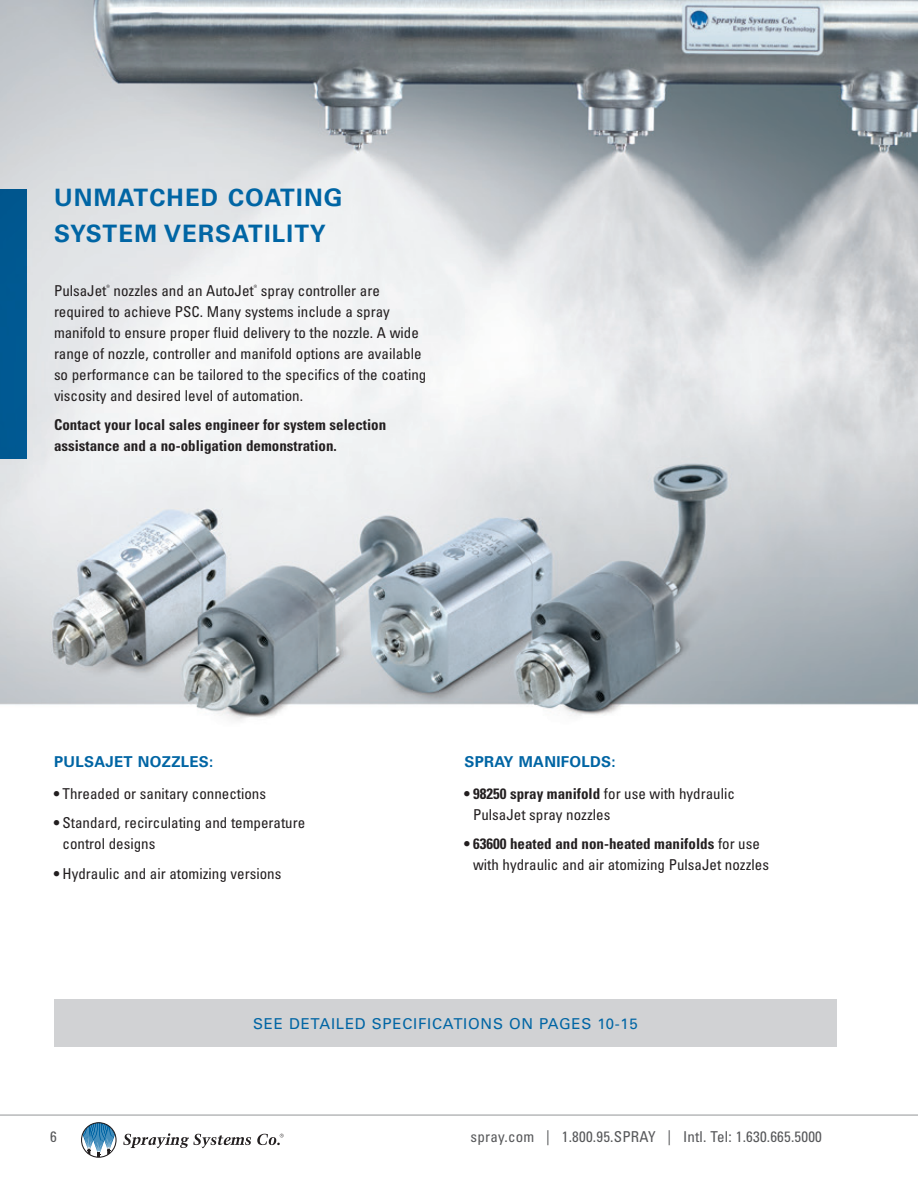
<style>
.page{position:relative;width:918px;height:1188px;background:#fff}
.page>*{position:absolute;margin:0;border:0;box-sizing:border-box;transform-origin:0 0}
.subhead{font:700 24px/36px "Univers LT Pro 65";letter-spacing:.05em;color:#0065a4}
.body{font:condensed 15px/21px "Univers LT Pro";color:#231f20}
.body-2{font:700 condensed 15px/21px "Univers LT Pro";color:#231f20}
.t1{font:condensed 15px "Univers LT Pro";letter-spacing:.015em;color:#57585a}
.body-3{font:15px "Univers LT Pro 55 Roman";letter-spacing:.05em;color:#0065a4}
.subhead-2{font:700 15px "Univers LT Pro 65";letter-spacing:.02em;color:#0065a4}
.s1{font-weight:700}
</style>
<div class="page">
<img style="left:0;top:0;width:918px;height:1000px">
<div style="left:54px;top:1000px;width:783px;height:47px;background:#d1d2d4"></div>
<div style="left:0;top:189px;width:27px;height:270px;background:#005992"></div>
<hr style="left:0;top:1115px;width:918px;height:1px;background:#939598">
<svg style="left:81px;top:1122px;width:36px;height:36px"></svg>
<svg style="left:123px;top:1133px;width:128px;height:15px"></svg>
<svg style="left:257px;top:1134px;width:27px;height:11px"></svg>
<p class="subhead" style="left:54px;top:179px;width:290px">UNMATCHED COATING<br>SYSTEM VERSATILITY</p>
<p class="body" style="left:54px;top:280px;width:374px">PulsaJet<sup>®</sup> nozzles and an AutoJet<sup>®</sup> spray controller are required to achieve PSC. Many systems include a spray manifold to ensure proper fluid delivery to the nozzle. A wide range of nozzle, controller and manifold options are available so performance can be tailored to the specifics of the coating viscosity and desired level of automation.</p>
<p class="body-2" style="left:54px;top:414px;width:334px">Contact your local sales engineer for system selection assistance and a no-obligation demonstration.</p>
<p class="subhead-2" style="left:54px;top:751px;width:161px">PULSAJET NOZZLES:</p>
<p class="body" style="left:54px;top:782px;width:214px">• Threaded or sanitary connections</p>
<p class="body" style="left:63px;top:812px;width:244px;text-indent:-9px">• Standard, recirculating and temperature control designs</p>
<p class="body" style="left:54px;top:863px;width:229px">• Hydraulic and air atomizing versions</p>
<p class="subhead-2" style="left:464px;top:751px;width:153px">SPRAY MANIFOLDS:</p>
<p class="body" style="left:473px;top:782px;width:263px;text-indent:-9px">• <span class="s1">98250 spray manifold</span> for use with hydraulic<br>PulsaJet spray nozzles</p>
<p class="body" style="left:473px;top:833px;width:298px;text-indent:-9px">• <span class="s1">63600 heated and non-heated manifolds</span> for use with hydraulic and air atomizing PulsaJet nozzles</p>
<p class="body-3" style="left:253px;top:1013px;width:386px">SEE DETAILED SPECIFICATIONS ON PAGES 10-15</p>
<p class="t1" style="left:50px;top:1128px;width:8px">6</p>
<p class="t1" style="left:471px;top:1128px;width:353px">spray.com | 1.800.95.SPRAY | Intl. Tel: 1.630.665.5000</p>
</div>
